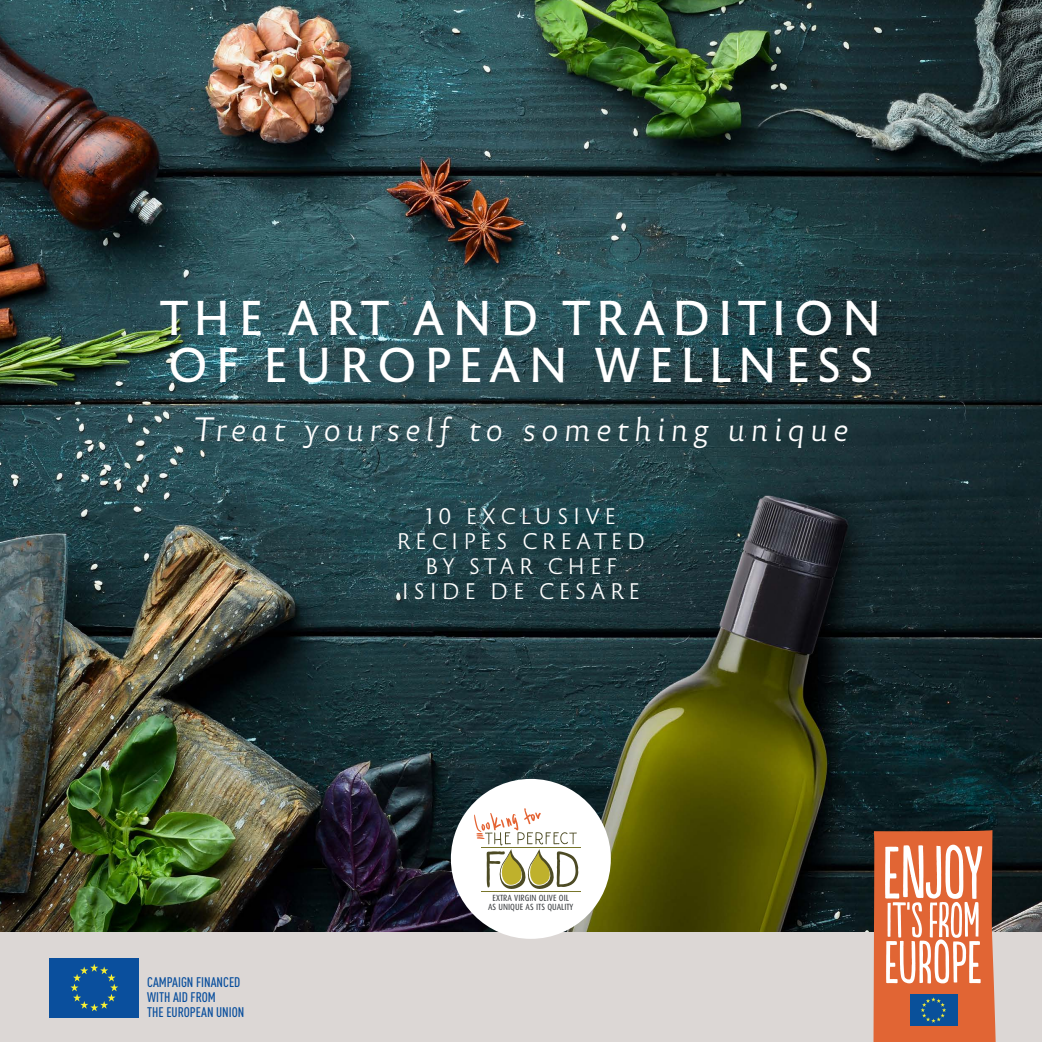
<style>
.page{position:relative;width:1042px;height:1042px;background:#fff}
.page>*{position:absolute;margin:0;border:0;box-sizing:border-box;transform-origin:0 0}
.TITOLO_PRINCIPALE{font:45.5px "Reforma 2018 Gris";letter-spacing:.14em;color:#fff}
.Recipe_Title{font:31.5px "Reforma 2018 Blanca Italica";letter-spacing:.16em;color:#fff}
.Recipe_Title-2{font:21px "Reforma 2018 Blanca";letter-spacing:.215em;color:#fff}
.t1{font:500 condensed 13.83px/15px "DIN Pro";color:#0a4f9d}
.t2{font:8.92px/8.6px "Dax Condensed";color:#393c3f;text-align:center}
</style>
<div class="page">
<img style="left:0;top:0;width:1042px;height:933px">
<div style="left:0;top:933px;width:1042px;height:109px;background:#dcd7d5"></div>
<svg style="left:873px;top:830px;width:123px;height:212px"></svg>
<div style="left:451px;top:779px;width:160px;height:160px;background:#fff;border-radius:50%"></div>
<hr style="left:481px;top:847px;width:99px;height:1px;background:#79762b">
<hr style="left:481px;top:891px;width:99px;height:1px;background:#79762b">
<svg style="left:474px;top:808px;width:104px;height:81px"></svg>
<div style="left:50px;top:958px;width:89px;height:60px;background:#0a4f9d"></div>
<svg style="left:70px;top:964px;width:48px;height:47px"></svg>
<p class="TITOLO_PRINCIPALE" style="left:159px;top:292px;width:724px">THE ART AND TRADITION</p>
<p class="TITOLO_PRINCIPALE" style="left:168px;top:339px;width:708px">OF EUROPEAN WELLNESS</p>
<p class="Recipe_Title" style="left:193px;top:412px;width:656px">Treat yourself to something unique</p>
<p class="Recipe_Title-2" style="left:426px;top:504px;width:192px">10 EXCLUSIVE</p>
<p class="Recipe_Title-2" style="left:397px;top:529px;width:250px">RECIPES CREATED</p>
<p class="Recipe_Title-2" style="left:425px;top:554px;width:193px">BY STAR CHEF</p>
<p class="Recipe_Title-2" style="left:402px;top:579px;width:240px">ISIDE DE CESARE</p>
<p class="t1" style="left:147px;top:973px;width:99px">CAMPAIGN FINANCED<br>WITH AID FROM<br>THE EUROPEAN UNION</p>
<p class="t2" style="left:488px;top:894px;width:87px">EXTRA VIRGIN OLIVE OIL<br>AS UNIQUE AS ITS QUALITY</p>
</div>
